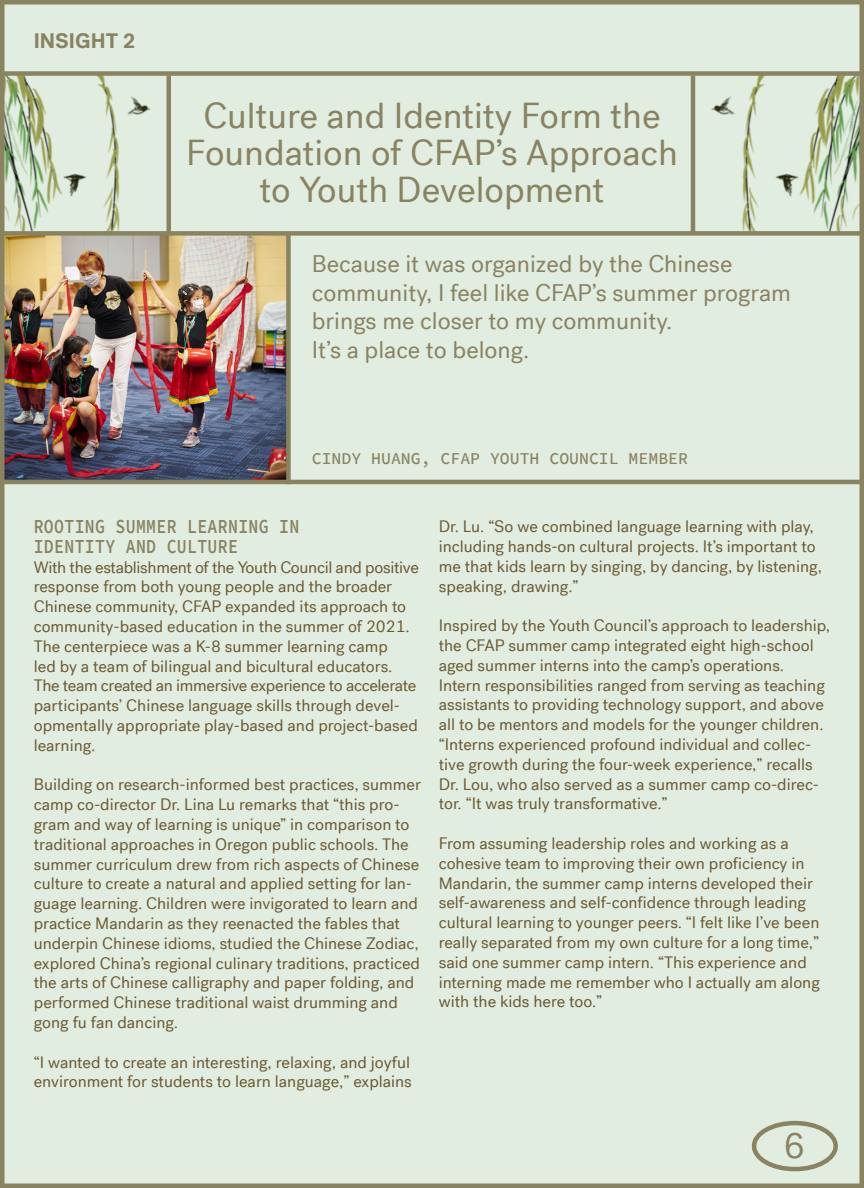
<style>
.page{position:relative;width:864px;height:1188px;background:#e2ede1}
.page>*{position:absolute;margin:0;border:0;box-sizing:border-box;transform-origin:0 0}
.t1{font:36px/37.2px "Post Grotesk";color:#898362;text-align:center}
.t2{font:24px/28.8px "Post Grotesk";color:#898362}
.t3{font:700 21px "Post Grotesk";color:#898362}
.t4{font:600 19.8px/19.8px "Source Code Pro";letter-spacing:.02em;color:#898362;scale:.83 1}
.t5{font:16.5px/19.8px "Post Grotesk";color:#6c5a33}
.t6{font:500 16.5px "Source Code Pro";color:#898362}
</style>
<div class="page">
<img style="left:695px;top:76px;width:165px;height:155px">
<img style="left:4px;top:76px;width:147px;height:155px">
<img style="left:4px;top:236px;width:282px;height:244px">
<hr style="left:0;top:0;width:864px;height:4px;background:#898362">
<hr style="left:0;top:1184px;width:864px;height:4px;background:#898362">
<hr style="left:0;top:0;width:4px;height:1188px;background:#898362">
<hr style="left:860px;top:0;width:4px;height:1188px;background:#898362">
<div style="left:752px;top:1121px;width:86px;height:50px;border:4px solid #898362;border-radius:50%"></div>
<div style="left:0;top:71px;width:864px;height:5px;background:#898362"></div>
<div style="left:0;top:231px;width:864px;height:5px;background:#898362"></div>
<div style="left:166px;top:76px;width:5px;height:156px;background:#898362"></div>
<hr style="left:691px;top:76px;width:4px;height:156px;background:#898362">
<hr style="left:0;top:480px;width:864px;height:4px;background:#898362">
<div style="left:286px;top:233px;width:5px;height:251px;background:#898362"></div>
<p class="t3" style="left:34px;top:28px;width:103px">INSIGHT 2</p>
<h1 class="t1" style="left:186px;top:97px;width:493px">Culture and Identity Form the<br>Foundation of CFAP’s Approach to Youth Development</h1>
<h2 class="t2" style="left:312px;top:249px;width:481px">Because it was organized by the Chinese community, I feel like CFAP’s summer program brings me closer to my community.<br>It’s a place to belong.</h2>
<p class="t6" style="left:312px;top:447px;width:378px">CINDY HUANG, CFAP YOUTH COUNCIL MEMBER</p>
<p class="t4" style="left:34px;top:517px;width:322px">ROOTING SUMMER LEARNING IN<br>IDENTITY AND CULTURE</p>
<p class="t5" style="left:34px;top:557px;width:387px">With the establishment of the Youth Council and positive response from both young people and the broader Chinese community, CFAP expanded its approach to community-based education in the summer of 2021.<br>The centerpiece was a K-8 summer learning camp<br>led by a team of bilingual and bicultural educators.<br>The team created an immersive experience to accelerate participants’ Chinese language skills through devel&shy;opmentally appropriate play-based and project-based learning.</p>
<p class="t5" style="left:34px;top:775px;width:389px">Building on research-informed best practices, summer camp co-director Dr. Lina Lu remarks that “this pro&shy;gram and way of learning is unique” in comparison to traditional approaches in Oregon public schools. The summer curriculum drew from rich aspects of Chinese culture to create a natural and applied setting for lan&shy;guage learning. Children were invigorated to learn and practice Mandarin as they reenacted the fables that underpin Chinese idioms, studied the Chinese Zodiac, explored China’s regional culinary traditions, practiced the arts of Chinese calligraphy and paper folding, and performed Chinese traditional waist drumming and gong fu fan dancing.</p>
<p class="t5" style="left:34px;top:1052px;width:380px">“I wanted to create an interesting, relaxing, and joyful environment for students to learn language,” explains</p>
<p class="t5" style="left:439px;top:517px;width:385px">Dr. Lu. “So we combined language learning with play, including hands-on cultural projects. It’s important to me that kids learn by singing, by dancing, by listening, speaking, drawing.”</p>
<p class="t5" style="left:439px;top:616px;width:393px">Inspired by the Youth Council’s approach to leadership, the CFAP summer camp integrated eight high-school aged summer interns into the camp’s operations.<br>Intern responsibilities ranged from serving as teaching assistants to providing technology support, and above all to be mentors and models for the younger children. “Interns experienced profound individual and collec&shy;tive growth during the four-week experience,” recalls Dr. Lou, who also served as a summer camp co-direc&shy;tor. “It was truly transformative.”</p>
<p class="t5" style="left:439px;top:833px;width:383px">From assuming leadership roles and working as a cohesive team to improving their own proficiency in Mandarin, the summer camp interns developed their self-awareness and self-confidence through leading cultural learning to younger peers. “I felt like I’ve been really separated from my own culture for a long time,” said one summer camp intern. “This experience and interning made me remember who I actually am along with the kids here too.”</p>
<h1 class="t1" style="left:783px;top:1127px;width:23px">6</h1>
</div>
